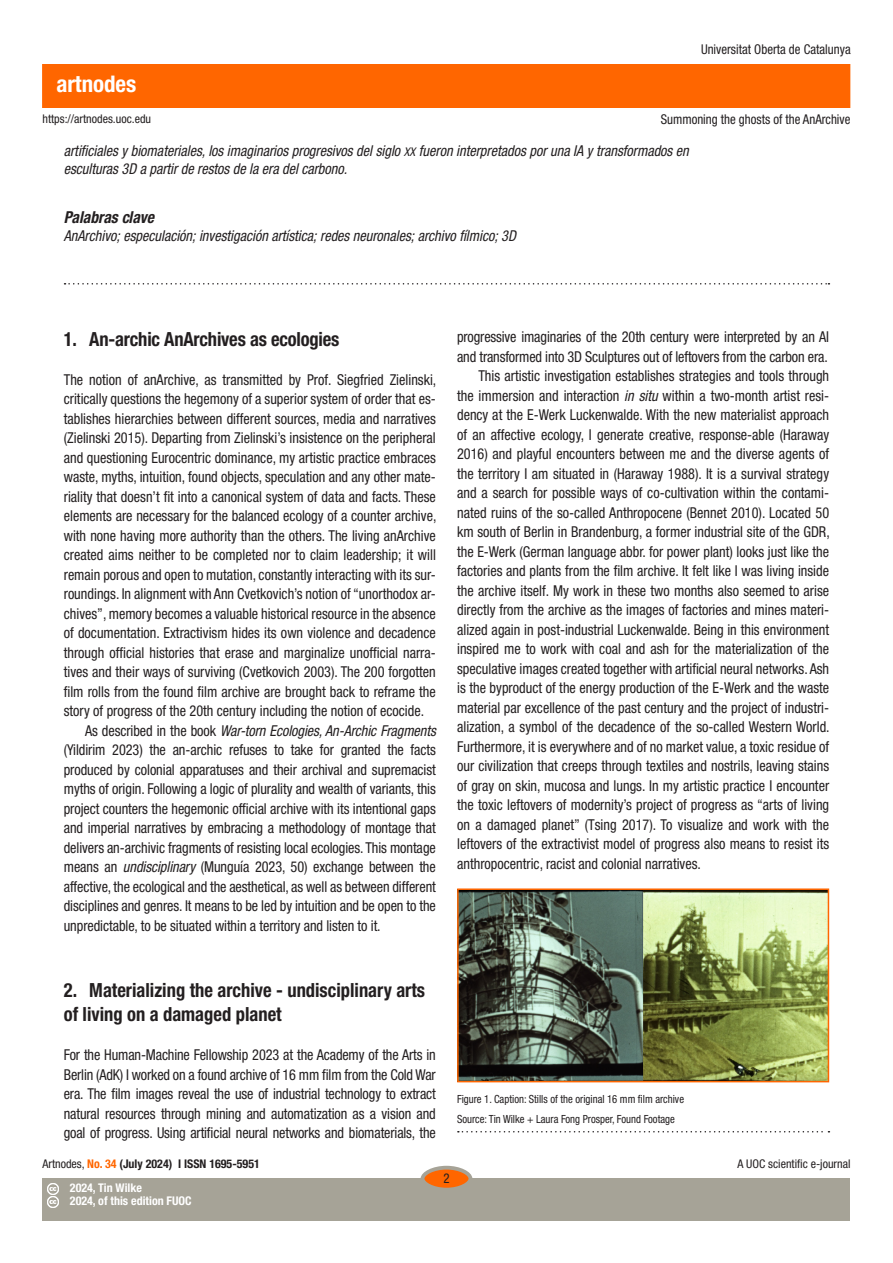
<style>
.page{position:relative;width:893px;height:1263px;background:#fff}
.page>*{position:absolute;margin:0;border:0;box-sizing:border-box;transform-origin:0 0}
.t1{font:700 condensed 22.95px "Helvetica Neue LT Std";color:#fff}
._03_apartat_1{font:700 condensed 19.5px/24px "Helvetica Neue LT Std";color:#231f20;scale:.95 1}
._02_keywords{font:italic 700 condensed 16.5px "Helvetica Neue LT Std";color:#231f20;scale:.95 1}
._02_texto_base{font:condensed 15px/19.5px "Helvetica Neue LT Std";color:#231f20;text-align:justify;scale:.95 1}
._02_texto_base_1{font:condensed 15px/19.5px "Helvetica Neue LT Std";letter-spacing:-.01em;color:#231f20;text-align:justify;scale:.95 1}
._02_abstract_text{font:italic condensed 15px/18px "Helvetica Neue LT Std";color:#231f20;scale:.95 1}
._02_keywords_text{font:italic condensed 15px "Helvetica Neue LT Std";color:#231f20;scale:.95 1}
.t2{font:condensed 13.5px "Helvetica Neue LT Std";color:#231f20;scale:.95 1}
.t3{font:condensed 12px "Helvetica Neue LT Std";color:#231f20}
.t4{font:700 condensed 12px "Helvetica Neue LT Std";color:#231f20}
.t5{font:700 condensed 12px/13.5px "Helvetica Neue LT Std";color:#fff}
.titulo_figura{font:condensed 11.25px/19.5px "Helvetica Neue LT Std";color:#231f20;scale:.95 1}
.s1{font-size:12px}
.s2{font-style:italic}
.s3{font-weight:400}
.s4{color:#f60}
</style>
<div class="page">
<div style="left:43px;top:65px;width:807px;height:42px;background:#f60"></div>
<div style="left:43px;top:1178px;width:807px;height:42px;background:#a6a397"></div>
<div style="left:422px;top:1168px;width:48px;height:21px;background:#f60;border-radius:50%"></div>
<div style="left:421px;top:1166px;width:51px;height:25px;border:4px solid #a6a397;border-radius:50%"></div>
<svg style="left:47px;top:1183px;width:11px;height:25px"></svg>
<svg style="left:65px;top:283px;width:764px;height:2px"></svg>
<svg style="left:458px;top:1131px;width:371px;height:1px"></svg>
<img style="left:460px;top:891px;width:366px;height:188px">
<div style="left:457px;top:888px;width:372px;height:194px;border:2px solid #f60"></div>
<h1 class="t1" style="left:56px;top:69px;width:81px">artnodes</h1>
<p class="t2" style="left:701px;top:42px;width:159px">Universitat Oberta de Catalunya</p>
<p class="t3" style="left:43px;top:112px;width:110px">https://artnodes.uoc.edu</p>
<p class="t2" style="left:661px;top:112px;width:201px">Summoning the ghosts of the AnArchive</p>
<p class="_02_abstract_text" style="left:64px;top:142px;width:659px">artificiales y biomateriales, los imaginarios progresivos del siglo <span class="s1">XX</span> fueron interpretados por una IA y transformados en esculturas 3D a partir de restos de la era del carbono.</p>
<p class="_02_keywords" style="left:64px;top:207px;width:97px">Palabras clave</p>
<p class="_02_keywords_text" style="left:64px;top:227px;width:478px">AnArchivo; especulación; investigación artística; redes neuronales; archivo fílmico; 3D</p>
<h2 class="_03_apartat_1" style="left:64px;top:326px;width:292px">1. An-archic AnArchives as ecologies</h2>
<p class="_02_texto_base_1" style="left:64px;top:369px;width:394px">The notion of anArchive, as transmitted by Prof. Siegfried Zielinski, critically questions the hegemony of a superior system of order that es&shy;tablishes hierarchies between different sources, media and narratives (Zielinski 2015). Departing from Zielinski’s insistence on the peripheral and questioning Eurocentric dominance, my artistic practice embraces waste, myths, intuition, found objects, speculation and any other mate&shy;riality that doesn’t fit into a canonical system of data and facts. These elements are necessary for the balanced ecology of a counter archive, with none having more authority than the others. The living anArchive created aims neither to be completed nor to claim leadership; it will remain porous and open to mutation, constantly interacting with its sur&shy;roundings. In alignment with Ann Cvetkovich’s notion of “unorthodox ar&shy;chives”, memory becomes a valuable historical resource in the absence of documentation. Extractivism hides its own violence and decadence through official histories that erase and marginalize unofficial narra&shy;tives and their ways of surviving (Cvetkovich 2003). The 200 forgotten film rolls from the found film archive are brought back to reframe the story of progress of the 20th century including the notion of ecocide.</p>
<p class="_02_texto_base" style="left:64px;top:720px;width:393px;text-indent:21px">As described in the book <span class="s2">War-torn Ecologies, An-Archic Fragments </span>(Yildirim 2023) the an-archic refuses to take for granted the facts produced by colonial apparatuses and their archival and supremacist myths of origin. Following a logic of plurality and wealth of variants, this project counters the hegemonic official archive with its intentional gaps and imperial narratives by embracing a methodology of montage that delivers an-archivic fragments of resisting local ecologies. This montage means an <span class="s2">undisciplinary</span> (Munguía 2023, 50) exchange between the affective, the ecological and the aesthetical, as well as between different disciplines and genres. It means to be led by intuition and be open to the unpredictable, to be situated within a territory and listen to it.</p>
<h2 class="_03_apartat_1" style="left:64px;top:978px;width:382px">2. Materializing the archive - undisciplinary arts of living on a damaged planet</h2>
<p class="_02_texto_base_1" style="left:64px;top:1045px;width:393px">For the Human-Machine Fellowship 2023 at the Academy of the Arts in Berlin (AdK) I worked on a found archive of 16 mm film from the Cold War era. The film images reveal the use of industrial technology to extract natural resources through mining and automatization as a vision and goal of progress. Using artificial neural networks and biomaterials, the</p>
<p class="_02_texto_base_1" style="left:457px;top:327px;width:393px">progressive imaginaries of the 20th century were interpreted by an AI and transformed into 3D Sculptures out of leftovers from the carbon era.</p>
<p class="_02_texto_base" style="left:457px;top:366px;width:394px;text-indent:21px">This artistic investigation establishes strategies and tools through the immersion and interaction <span class="s2">in situ</span> within a two-month artist resi&shy;dency at the E-Werk Luckenwalde. With the new materialist approach of an affective ecology, I generate creative, response-able (Haraway 2016) and playful encounters between me and the diverse agents of the territory I am situated in (Haraway 1988). It is a survival strategy and a search for possible ways of co-cultivation within the contami&shy;nated ruins of the so-called Anthropocene (Bennet 2010). Located 50 km south of Berlin in Brandenburg, a former industrial site of the GDR, the E-Werk (German language abbr. for power plant) looks just like the factories and plants from the film archive. It felt like I was living inside the archive itself. My work in these two months also seemed to arise directly from the archive as the images of factories and mines materi&shy;alized again in post-industrial Luckenwalde. Being in this environment inspired me to work with coal and ash for the materialization of the speculative images created together with artificial neural networks. Ash is the byproduct of the energy production of the E-Werk and the waste material par excellence of the past century and the project of industri&shy;alization, a symbol of the decadence of the so-called Western World.<br>Furthermore, it is everywhere and of no market value, a toxic residue of our civilization that creeps through textiles and nostrils, leaving stains of gray on skin, mucosa and lungs. In my artistic practice I encounter the toxic leftovers of modernity’s project of progress as “arts of living on a damaged planet” (Tsing 2017). To visualize and work with the leftovers of the extractivist model of progress also means to resist its anthropocentric, racist and colonial narratives.</p>
<p class="titulo_figura" style="left:457px;top:1089px;width:240px">Figure 1. Caption: Stills of the original 16 mm film archive<br>Source: Tin Wilke + Laura Fong Prosper, Found Footage</p>
<p class="t4" style="left:43px;top:1157px;width:219px"><span class="s3">Artnodes,</span> <span class="s4">No. 34</span> (July 2024) I ISSN 1695-5951</p>
<p class="t3" style="left:737px;top:1157px;width:115px">A UOC scientific e-journal</p>
<p class="t5" style="left:70px;top:1181px;width:123px">2024, Tin Wilke<br>2024, of this edition FUOC</p>
<p class="t2" style="left:443px;top:1171px;width:8px">2</p>
</div>
